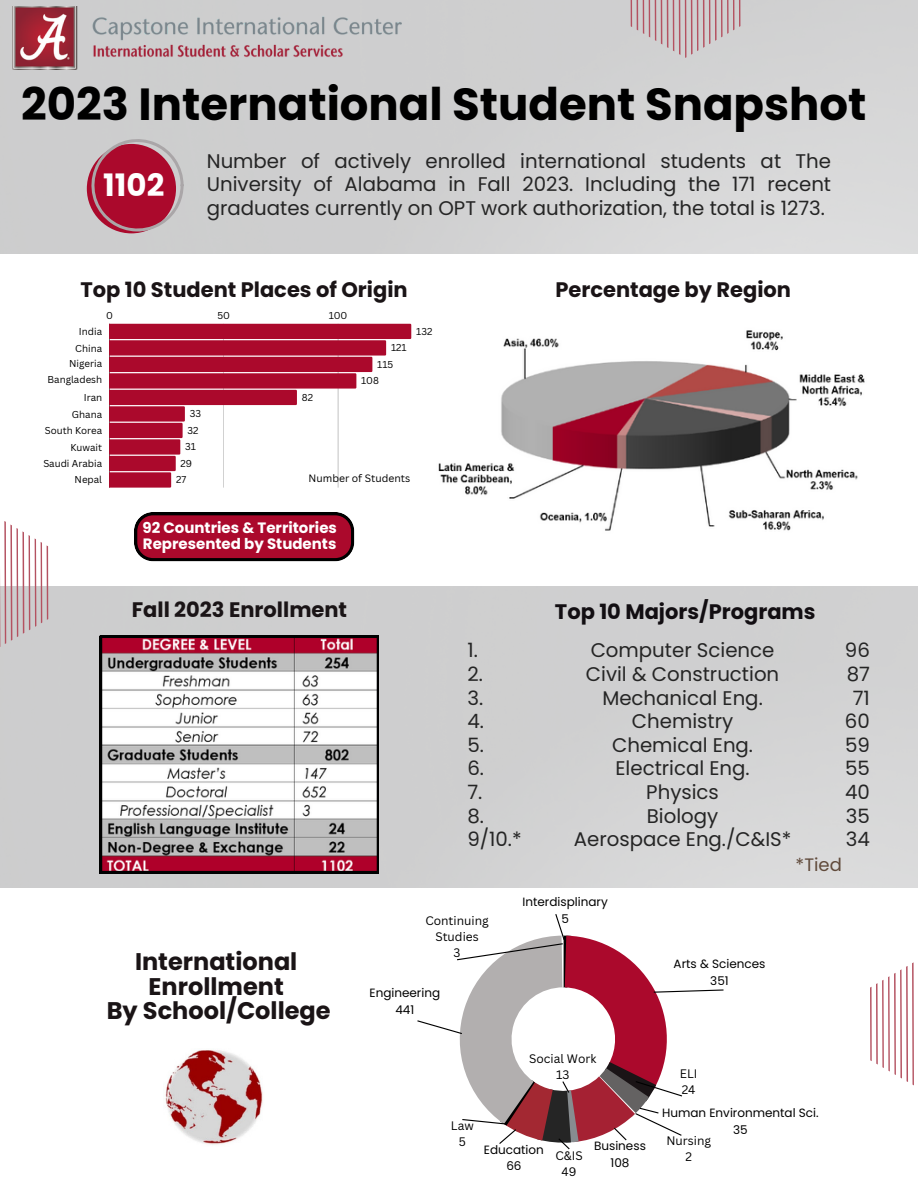
<style>
.page{position:relative;width:918px;height:1188px;background:#fff}
.page>*{position:absolute;margin:0;border:0;box-sizing:border-box;transform-origin:0 0}
.t1{font:700 45px "Poppins";color:#000}
.t2{font:700 30.9px "Poppins";color:#fff}
.t3{font:700 24px/24.5px "Poppins";color:#1a1416;text-align:center}
.t4{font:700 21px "Poppins";color:#1a1416}
.t5{font:700 21px "Poppins";color:#120e12}
.t6{font:19.8px/23.2px "Poppins";color:#252525;text-align:justify}
.t7{font:18px "Poppins";color:#604a3b}
.t8{font:700 15px/15.8px "Poppins";color:#fff}
.t9{font:12px "Poppins";color:#000}
.t10{font:12px "Canva Sans";color:#000}
.t11{font:10.35px "Canva Sans";color:#000}
.t12{font:9.75px "Canva Sans";color:#000}
</style>
<div class="page">
<img style="left:1px;top:0;width:917px;height:253px">
<svg style="left:630px;top:0;width:110px;height:58px;background:#cab9bc"></svg>
<img style="left:0;top:586px;width:918px;height:302px">
<svg style="left:0;top:521px;width:48px;height:130px"></svg>
<svg style="left:134px;top:512px;width:220px;height:49px;background:#940e2b"></svg>
<img style="left:396px;top:323px;width:469px;height:208px">
<svg style="left:109px;top:324px;width:302px;height:163px"></svg>
<svg style="left:870px;top:962px;width:44px;height:124px"></svg>
<svg style="left:91px;top:139px;width:93px;height:93px;background:#b3475e"></svg>
<img style="left:12px;top:6px;width:389px;height:63px">
<svg style="left:417px;top:914px;width:307px;height:236px"></svg>
<img style="left:165px;top:1050px;width:98px;height:95px">
<svg style="left:100px;top:636px;width:279px;height:237px"></svg>
<p class="t1" style="left:21px;top:73px;width:847px">2023 International Student Snapshot</p>
<p class="t6" style="left:207px;top:150px;width:626px">Number of actively enrolled international students at The University of Alabama in Fall 2023. Including the 171 recent graduates currently on OPT work authorization, the total is 1273.</p>
<p class="t2" style="left:103px;top:164px;width:63px">1102</p>
<p class="t4" style="left:80px;top:274px;width:329px">Top 10 Student Places of Origin</p>
<p class="t12" style="left:106px;top:308px;width:8px">0</p>
<p class="t12" style="left:217px;top:308px;width:14px">50</p>
<p class="t12" style="left:329px;top:308px;width:20px">100</p>
<p class="t12" style="left:79px;top:325px;width:25px">India</p>
<p class="t12" style="left:416px;top:324px;width:18px">132</p>
<p class="t12" style="left:75px;top:341px;width:28px">China</p>
<p class="t12" style="left:391px;top:341px;width:17px">121</p>
<p class="t12" style="left:69px;top:357px;width:35px">Nigeria</p>
<p class="t12" style="left:377px;top:357px;width:18px">115</p>
<p class="t12" style="left:48px;top:373px;width:56px">Bangladesh</p>
<p class="t12" style="left:361px;top:374px;width:19px">108</p>
<p class="t12" style="left:84px;top:390px;width:20px">Iran</p>
<p class="t12" style="left:302px;top:390px;width:13px">82</p>
<p class="t12" style="left:72px;top:407px;width:32px">Ghana</p>
<p class="t12" style="left:190px;top:407px;width:13px">33</p>
<p class="t12" style="left:45px;top:424px;width:59px">South Korea</p>
<p class="t12" style="left:187px;top:424px;width:12px">32</p>
<p class="t12" style="left:71px;top:440px;width:33px">Kuwait</p>
<p class="t12" style="left:185px;top:440px;width:12px">31</p>
<p class="t12" style="left:43px;top:457px;width:60px">Saudi Arabia</p>
<p class="t12" style="left:181px;top:457px;width:13px">29</p>
<p class="t12" style="left:75px;top:472px;width:29px">Nepal</p>
<p class="t12" style="left:176px;top:473px;width:12px">27</p>
<p class="t11" style="left:309px;top:471px;width:103px">Number of Students</p>
<p class="t8" style="left:142px;top:520px;width:196px">92 Countries &amp; Territories<br>Represented by Students</p>
<p class="t4" style="left:555px;top:274px;width:237px">Percentage by Region</p>
<p class="t4" style="left:132px;top:595px;width:217px">Fall 2023 Enrollment</p>
<p class="t5" style="left:555px;top:597px;width:262px">Top 10 Majors/Programs</p>
<p class="t6" style="left:467px;top:639px;width:12px">1.</p>
<p class="t6" style="left:467px;top:662px;width:17px">2.</p>
<p class="t6" style="left:467px;top:686px;width:17px">3.</p>
<p class="t6" style="left:467px;top:710px;width:18px">4.</p>
<p class="t6" style="left:467px;top:733px;width:18px">5.</p>
<p class="t6" style="left:467px;top:757px;width:18px">6.</p>
<p class="t6" style="left:467px;top:781px;width:16px">7.</p>
<p class="t6" style="left:467px;top:804px;width:18px">8.</p>
<p class="t6" style="left:467px;top:828px;width:56px">9/10.*</p>
<p class="t6" style="left:591px;top:639px;width:185px">Computer Science</p>
<p class="t6" style="left:586px;top:662px;width:195px">Civil &amp; Construction</p>
<p class="t6" style="left:602px;top:686px;width:162px">Mechanical Eng.</p>
<p class="t6" style="left:632px;top:710px;width:103px">Chemistry</p>
<p class="t6" style="left:612px;top:733px;width:143px">Chemical Eng.</p>
<p class="t6" style="left:615px;top:757px;width:136px">Electrical Eng.</p>
<p class="t6" style="left:646px;top:781px;width:74px">Physics</p>
<p class="t6" style="left:647px;top:804px;width:73px">Biology</p>
<p class="t6" style="left:574px;top:828px;width:219px">Aerospace Eng./C&amp;IS*</p>
<p class="t6" style="left:845px;top:639px;width:26px">96</p>
<p class="t6" style="left:847px;top:662px;width:25px">87</p>
<p class="t6" style="left:853px;top:686px;width:19px">71</p>
<p class="t6" style="left:845px;top:710px;width:26px">60</p>
<p class="t6" style="left:845px;top:733px;width:26px">59</p>
<p class="t6" style="left:845px;top:757px;width:26px">55</p>
<p class="t6" style="left:845px;top:781px;width:26px">40</p>
<p class="t6" style="left:846px;top:804px;width:26px">35</p>
<p class="t6" style="left:846px;top:828px;width:26px">34</p>
<p class="t3" style="left:135px;top:950px;width:164px">International<br>Enrollment</p>
<p class="t3" style="left:107px;top:998px;width:225px">By School/College</p>
<p class="t9" style="left:523px;top:893px;width:87px">Interdisplinary</p>
<p class="t10" style="left:425px;top:912px;width:65px">Continuing</p>
<p class="t9" style="left:561px;top:910px;width:9px">5</p>
<p class="t10" style="left:435px;top:928px;width:45px">Studies</p>
<p class="t10" style="left:454px;top:944px;width:8px">3</p>
<p class="t9" style="left:370px;top:985px;width:72px">Engineering</p>
<p class="t9" style="left:395px;top:1001px;width:20px">441</p>
<p class="t10" style="left:529px;top:1050px;width:69px">Social Work</p>
<p class="t10" style="left:556px;top:1066px;width:15px">13</p>
<p class="t10" style="left:451px;top:1118px;width:24px">Law</p>
<p class="t10" style="left:459px;top:1134px;width:9px">5</p>
<p class="t9" style="left:484px;top:1141px;width:62px">Education</p>
<p class="t9" style="left:506px;top:1158px;width:17px">66</p>
<p class="t10" style="left:555px;top:1147px;width:29px">C&amp;IS</p>
<p class="t10" style="left:562px;top:1163px;width:16px">49</p>
<p class="t9" style="left:594px;top:1138px;width:53px">Business</p>
<p class="t9" style="left:611px;top:1154px;width:20px">108</p>
<p class="t7" style="left:796px;top:852px;width:48px">*Tied</p>
<p class="t9" style="left:674px;top:956px;width:93px">Arts &amp; Sciences</p>
<p class="t9" style="left:710px;top:972px;width:20px">351</p>
<p class="t10" style="left:680px;top:1065px;width:19px">ELI</p>
<p class="t10" style="left:682px;top:1081px;width:15px">24</p>
<p class="t9" style="left:662px;top:1105px;width:158px">Human Environmental Sci.</p>
<p class="t9" style="left:733px;top:1121px;width:16px">35</p>
<p class="t10" style="left:666px;top:1132px;width:46px">Nursing</p>
<p class="t10" style="left:685px;top:1148px;width:8px">2</p>
</div>
